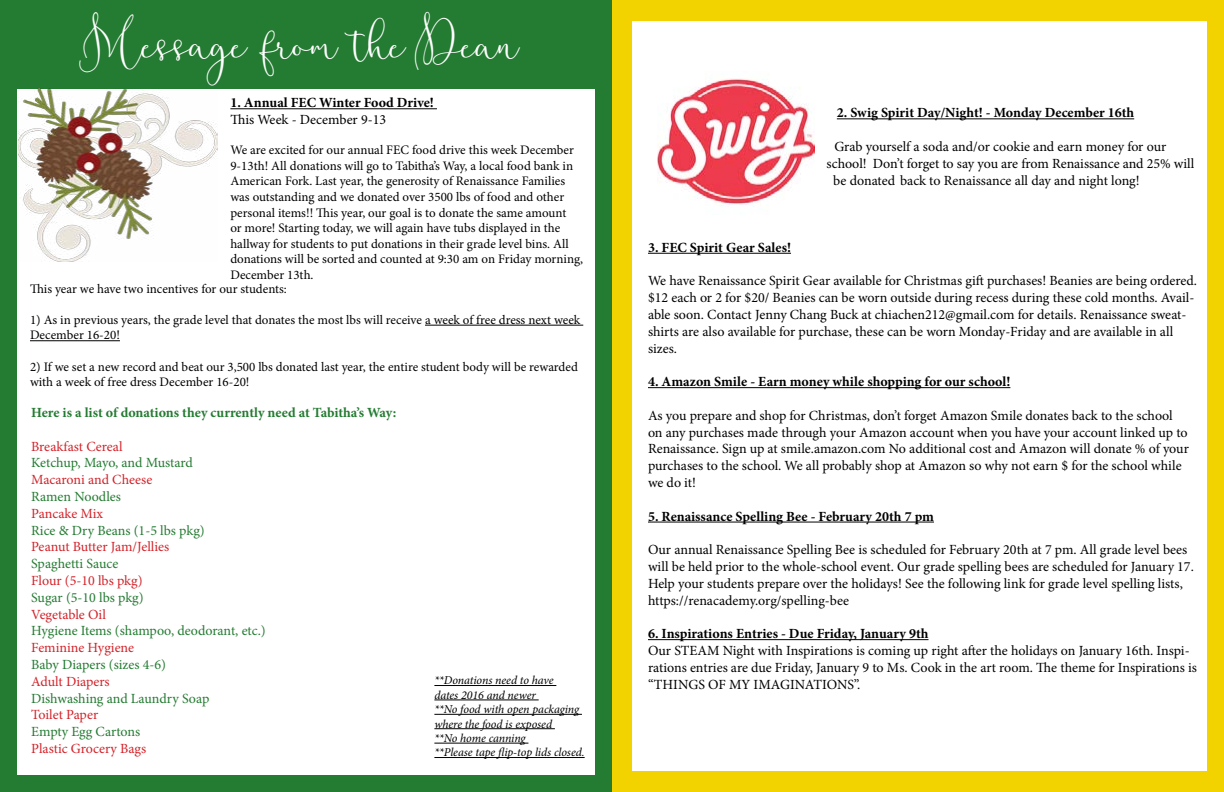
<style>
.page{position:relative;width:1224px;height:792px;background:#fff}
.page>*{position:absolute;margin:0;border:0;box-sizing:border-box;transform-origin:0 0}
.t1{font:48px "Rottarity Feminine";color:#fff}
.t2{font:14px/16.8px "Minion Pro";letter-spacing:-.005em;color:#000}
.t3{font:700 14px "Minion Pro";color:#000}
.t4{font:14px "Minion Pro";color:#247b32}
.t5{font:14px "Minion Pro";color:#d2232a}
.t6{font:700 14px "Minion Pro";color:#247b32}
.t7{font:13px/15.6px "Minion Pro";color:#000}
.t8{font:italic 12px/14.4px "Minion Pro";letter-spacing:-.005em;color:#000}
</style>
<div class="page">
<div style="left:0;top:0;width:612px;height:88px;background:#247b32"></div>
<div style="left:0;top:775px;width:612px;height:17px;background:#247b32"></div>
<div style="left:0;top:10px;width:16px;height:774px;background:#247b32"></div>
<div style="left:596px;top:10px;width:16px;height:774px;background:#247b32"></div>
<img style="left:18px;top:88px;width:200px;height:174px">
<div style="left:612px;top:0;width:612px;height:21px;background:#f2d300"></div>
<div style="left:612px;top:771px;width:612px;height:21px;background:#f2d300"></div>
<div style="left:612px;top:21px;width:20px;height:762px;background:#f2d300"></div>
<div style="left:1208px;top:9px;width:16px;height:774px;background:#f2d300"></div>
<hr style="left:230px;top:108px;width:207px;height:1px;background:#000">
<hr style="left:425px;top:325px;width:158px;height:1px;background:#000">
<hr style="left:30px;top:340px;width:90px;height:1px;background:#000">
<hr style="left:434px;top:685px;width:122px;height:1px;background:#000">
<hr style="left:434px;top:700px;width:105px;height:1px;background:#000">
<hr style="left:434px;top:714px;width:148px;height:1px;background:#000">
<hr style="left:434px;top:728px;width:121px;height:1px;background:#000">
<hr style="left:434px;top:743px;width:94px;height:1px;background:#000">
<hr style="left:434px;top:757px;width:151px;height:1px;background:#000">
<hr style="left:837px;top:119px;width:297px;height:1px;background:#000">
<hr style="left:648px;top:253px;width:143px;height:1px;background:#000">
<hr style="left:648px;top:387px;width:362px;height:1px;background:#000">
<hr style="left:648px;top:522px;width:286px;height:1px;background:#000">
<hr style="left:648px;top:639px;width:281px;height:1px;background:#000">
<img style="left:657px;top:79px;width:157px;height:127px">
<h1 class="t1" style="left:87px;top:11px;width:434px">Message from the Dean</h1>
<p class="t3" style="left:230px;top:93px;width:205px">1. Annual FEC Winter Food Drive!</p>
<p class="t2" style="left:230px;top:111px;width:157px">This Week - December 9-13</p>
<p class="t7" style="left:230px;top:142px;width:354px">We are excited for our annual FEC food drive this week December 9-13th! All donations will go to Tabitha’s Way, a local food bank in American Fork. Last year, the generosity of Renaissance Families was outstanding and we donated over 3500 lbs of food and other personal items!! This year, our goal is to donate the same amount<br>or more! Starting today, we will again have tubs displayed in the hallway for students to put donations in their grade level bins. All donations will be sorted and counted at 9:30 am on Friday morning, December 13th.</p>
<p class="t7" style="left:30px;top:281px;width:258px">This year we have two incentives for our students:</p>
<p class="t7" style="left:30px;top:312px;width:552px">1) As in previous years, the grade level that donates the most lbs will receive a week of free dress next week<br>December 16-20!</p>
<p class="t7" style="left:30px;top:359px;width:549px">2) If we set a new record and beat our 3,500 lbs donated last year, the entire student body will be rewarded with a week of free dress December 16-20!</p>
<p class="t6" style="left:31px;top:403px;width:367px">Here is a list of donations they currently need at Tabitha’s Way:</p>
<p class="t5" style="left:31px;top:437px;width:93px">Breakfast Cereal</p>
<p class="t4" style="left:31px;top:454px;width:163px">Ketchup, Mayo, and Mustard</p>
<p class="t5" style="left:31px;top:470px;width:123px">Macaroni and Cheese</p>
<p class="t4" style="left:31px;top:487px;width:91px">Ramen Noodles</p>
<p class="t5" style="left:31px;top:504px;width:74px">Pancake Mix</p>
<p class="t4" style="left:31px;top:521px;width:175px">Rice &amp; Dry Beans (1-5 lbs pkg)</p>
<p class="t5" style="left:31px;top:538px;width:140px">Peanut Butter Jam/Jellies</p>
<p class="t4" style="left:31px;top:554px;width:89px">Spaghetti Sauce</p>
<p class="t5" style="left:31px;top:571px;width:113px">Flour (5-10 lbs pkg)</p>
<p class="t4" style="left:31px;top:588px;width:114px">Sugar (5-10 lbs pkg)</p>
<p class="t5" style="left:31px;top:605px;width:76px">Vegetable Oil</p>
<p class="t4" style="left:31px;top:622px;width:236px">Hygiene Items (shampoo, deodorant, etc.)</p>
<p class="t5" style="left:31px;top:638px;width:105px">Feminine Hygiene</p>
<p class="t4" style="left:31px;top:655px;width:136px">Baby Diapers (sizes 4-6)</p>
<p class="t5" style="left:31px;top:672px;width:80px">Adult Diapers</p>
<p class="t4" style="left:31px;top:689px;width:180px">Dishwashing and Laundry Soap</p>
<p class="t5" style="left:31px;top:706px;width:69px">Toilet Paper</p>
<p class="t4" style="left:31px;top:722px;width:111px">Empty Egg Cartons</p>
<p class="t5" style="left:31px;top:739px;width:117px">Plastic Grocery Bags</p>
<p class="t8" style="left:434px;top:673px;width:152px">**Donations need to have<br>dates 2016 and newer<br>**No food with open packaging where the food is exposed<br>**No home canning<br>**Please tape flip-top lids closed.</p>
<p class="t3" style="left:837px;top:103px;width:299px">2. Swig Spirit Day/Night! - Monday December 16th</p>
<p class="t2" style="left:834px;top:138px;width:333px">Grab yourself a soda and/or cookie and earn money for our</p>
<p class="t2" style="left:827px;top:155px;width:369px">school! Don’t forget to say you are from Renaissance and 25% will</p>
<p class="t2" style="left:833px;top:172px;width:308px">be donated back to Renaissance all day and night long!</p>
<p class="t3" style="left:648px;top:238px;width:145px">3. FEC Spirit Gear Sales!</p>
<p class="t2" style="left:648px;top:273px;width:550px">We have Renaissance Spirit Gear available for Christmas gift purchases! Beanies are being ordered. $12 each or 2 for $20/ Beanies can be worn outside during recess during these cold months. Avail&shy;able soon. Contact Jenny Chang Buck at chiachen212@gmail.com for details. Renaissance sweat&shy;shirts are also available for purchase, these can be worn Monday-Friday and are available in all sizes.</p>
<p class="t3" style="left:648px;top:372px;width:364px">4. Amazon Smile - Earn money while shopping for our school!</p>
<p class="t2" style="left:648px;top:407px;width:542px">As you prepare and shop for Christmas, don’t forget Amazon Smile donates back to the school on any purchases made through your Amazon account when you have your account linked up to Renaissance. Sign up at smile.amazon.com No additional cost and Amazon will donate % of your purchases to the school. We all probably shop at Amazon so why not earn $ for the school while we do it!</p>
<p class="t3" style="left:648px;top:506px;width:288px">5. Renaissance Spelling Bee - February 20th 7 pm</p>
<p class="t2" style="left:648px;top:541px;width:547px">Our annual Renaissance Spelling Bee is scheduled for February 20th at 7 pm. All grade level bees will be held prior to the whole-school event. Our grade spelling bees are scheduled for January 17.<br>Help your students prepare over the holidays! See the following link for grade level spelling lists, https://renacademy.org/spelling-bee</p>
<p class="t3" style="left:648px;top:624px;width:282px">6. Inspirations Entries - Due Friday, January 9th</p>
<p class="t2" style="left:648px;top:642px;width:550px">Our STEAM Night with Inspirations is coming up right after the holidays on January 16th. Inspi&shy;rations entries are due Friday, January 9 to Ms. Cook in the art room. The theme for Inspirations is “THINGS OF MY IMAGINATIONS”.</p>
</div>
